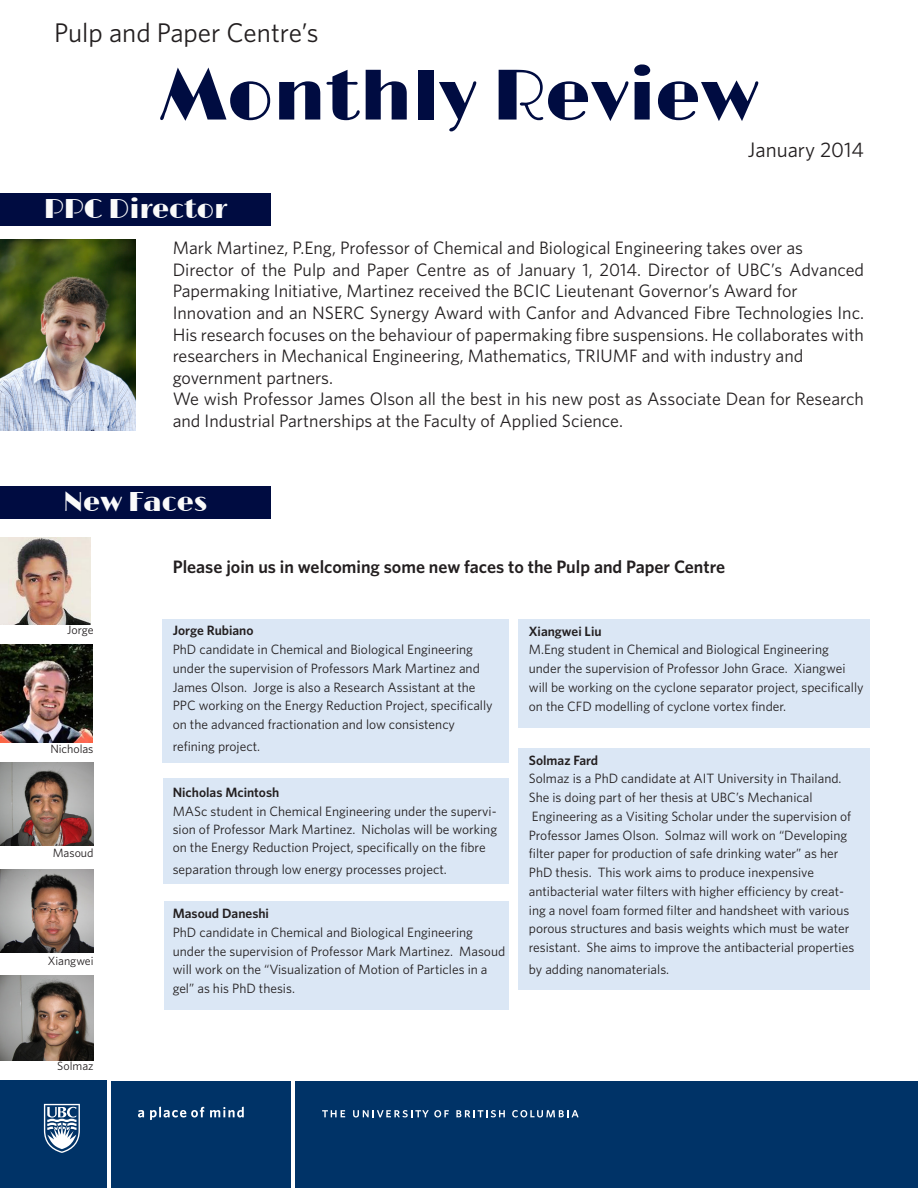
<style>
.page{position:relative;width:918px;height:1188px;background:#fff}
.page>*{position:absolute;margin:0;border:0;box-sizing:border-box;transform-origin:0 0}
.t1{font:72px "Limelight";color:#000c41}
.t2{font:27px "Whitney";color:#231f20}
.t3{font:27px "Limelight";color:#fafafa}
.t4{font:21px "Whitney";color:#231f20}
.t5{font:18px/21.6px "Whitney";color:#231f20}
.t6{font:600 18px "Whitney";color:#231f20}
.t7{font:13.5px/18.8px "Whitney";color:#231f20}
.t8{font:600 13.5px "Whitney";color:#231f20}
.t9{font:12px "Whitney";color:#231f20}
.s1{font-weight:600}
</style>
<div class="page">
<div style="left:163px;top:779px;width:346px;height:105px;background:#dbe7f5"></div>
<div style="left:518px;top:620px;width:351px;height:108px;background:#dbe7f5"></div>
<div style="left:518px;top:749px;width:351px;height:241px;background:#dbe7f5"></div>
<div style="left:164px;top:901px;width:345px;height:108px;background:#dbe7f5"></div>
<div style="left:162px;top:620px;width:347px;height:143px;background:#dbe7f5"></div>
<div style="left:296px;top:1081px;width:622px;height:107px;background:#003367"></div>
<div style="left:0;top:1081px;width:107px;height:107px;background:#003367"></div>
<div style="left:111px;top:1081px;width:180px;height:107px;background:#003367"></div>
<svg style="left:322px;top:1110px;width:23px;height:7px"></svg>
<svg style="left:353px;top:1110px;width:96px;height:7px"></svg>
<svg style="left:456px;top:1110px;width:49px;height:7px"></svg>
<svg style="left:512px;top:1110px;width:67px;height:7px"></svg>
<svg style="left:44px;top:1104px;width:36px;height:49px"></svg>
<svg style="left:138px;top:1110px;width:6px;height:7px"></svg>
<svg style="left:150px;top:1107px;width:54px;height:13px"></svg>
<svg style="left:210px;top:1107px;width:34px;height:10px"></svg>
<div style="left:0;top:193px;width:270px;height:33px;background:#000c41"></div>
<div style="left:0;top:486px;width:270px;height:32px;background:#000c41"></div>
<img style="left:0;top:537px;width:91px;height:88px">
<img style="left:0;top:645px;width:93px;height:98px">
<img style="left:0;top:763px;width:94px;height:83px">
<img style="left:0;top:869px;width:94px;height:83px">
<img style="left:0;top:976px;width:94px;height:84px">
<img style="left:0;top:240px;width:135px;height:191px">
<p class="t2" style="left:54px;top:15px;width:266px">Pulp and Paper Centre’s</p>
<p class="t1" style="left:160px;top:54px;width:600px">Monthly Review</p>
<p class="t3" style="left:44px;top:193px;width:185px">PPC Director</p>
<p class="t4" style="left:748px;top:135px;width:118px">January 2014</p>
<p class="t5" style="left:173px;top:237px;width:632px">Mark Martinez, P.Eng, Professor of Chemical and Biological Engineering takes over as</p>
<p class="t5" style="left:173px;top:258px;width:693px">Director of the Pulp and Paper Centre as of January 1, 2014. Director of UBC’s Advanced<br>Papermaking Initiative, Martinez received the BCIC Lieutenant Governor’s Award for</p>
<p class="t5" style="left:173px;top:302px;width:693px;text-align:justify">Innovation and an NSERC Synergy Award with Canfor and Advanced Fibre Technologies Inc.<br>His research focuses on the behaviour of papermaking fibre suspensions. He collaborates with researchers in Mechanical Engineering, Mathematics, TRIUMF and with industry and</p>
<p class="t5" style="left:173px;top:366px;width:162px">government partners.</p>
<p class="t5" style="left:173px;top:388px;width:693px">We wish Professor James Olson all the best in his new post as Associate Dean for Research and Industrial Partnerships at the Faculty of Applied Science.</p>
<p class="t3" style="left:63px;top:486px;width:146px">New Faces</p>
<p class="t9" style="left:67px;top:622px;width:28px">Jorge</p>
<p class="t9" style="left:50px;top:740px;width:45px">Nicholas</p>
<p class="t9" style="left:53px;top:845px;width:42px">Masoud</p>
<p class="t9" style="left:48px;top:953px;width:47px">Xiangwei</p>
<p class="t9" style="left:57px;top:1058px;width:38px">Solmaz</p>
<p class="t6" style="left:173px;top:555px;width:554px">Please join us in welcoming some new faces to the Pulp and Paper Centre</p>
<p class="t8" style="left:173px;top:622px;width:82px">Jorge Rubiano</p>
<p class="t7" style="left:173px;top:640px;width:322px">PhD candidate in Chemical and Biological Engineering under the supervision of Professors Mark Martinez and James Olson. Jorge is also a Research Assistant at the PPC working on the Energy Reduction Project, specifically on the advanced fractionation and low consistency</p>
<p class="t7" style="left:173px;top:736px;width:89px">refining project.</p>
<p class="t8" style="left:173px;top:783px;width:108px">Nicholas Mcintosh</p>
<p class="t7" style="left:173px;top:801px;width:326px;line-height:18.3px;text-align:justify">MASc student in Chemical Engineering under the supervi&shy;sion of Professor Mark Martinez. Nicholas will be working on the Energy Reduction Project, specifically on the fibre</p>
<p class="t7" style="left:173px;top:860px;width:276px">separation through low energy processes project.</p>
<p class="t8" style="left:173px;top:905px;width:98px">Masoud Daneshi</p>
<p class="t7" style="left:173px;top:923px;width:334px">PhD candidate in Chemical and Biological Engineering under the supervision of Professor Mark Martinez. Masoud will work on the “Visualization of Motion of Particles in a gel” as his PhD thesis.</p>
<p class="t8" style="left:529px;top:622px;width:74px">Xiangwei Liu</p>
<p class="t7" style="left:529px;top:640px;width:336px">M.Eng student in Chemical and Biological Engineering under the supervision of Professor John Grace. Xiangwei will be working on the cyclone separator project, specifically on the CFD modelling of cyclone vortex finder.</p>
<p class="t7" style="left:529px;top:750px;width:327px"><span class="s1">Solmaz Fard<br></span>Solmaz is a PhD candidate at AIT University in Thailand.<br>She is doing part of her thesis at UBC’s Mechanical Engineering as a Visiting Scholar under the supervision of Professor James Olson. Solmaz will work on “Developing filter paper for production of safe drinking water” as her PhD thesis. This work aims to produce inexpensive antibacterial water filters with higher efficiency by creat&shy;ing a novel foam formed filter and handsheet with various porous structures and basis weights which must be water resistant. She aims to improve the antibacterial properties</p>
<p class="t7" style="left:529px;top:959px;width:142px">by adding nanomaterials.</p>
</div>
